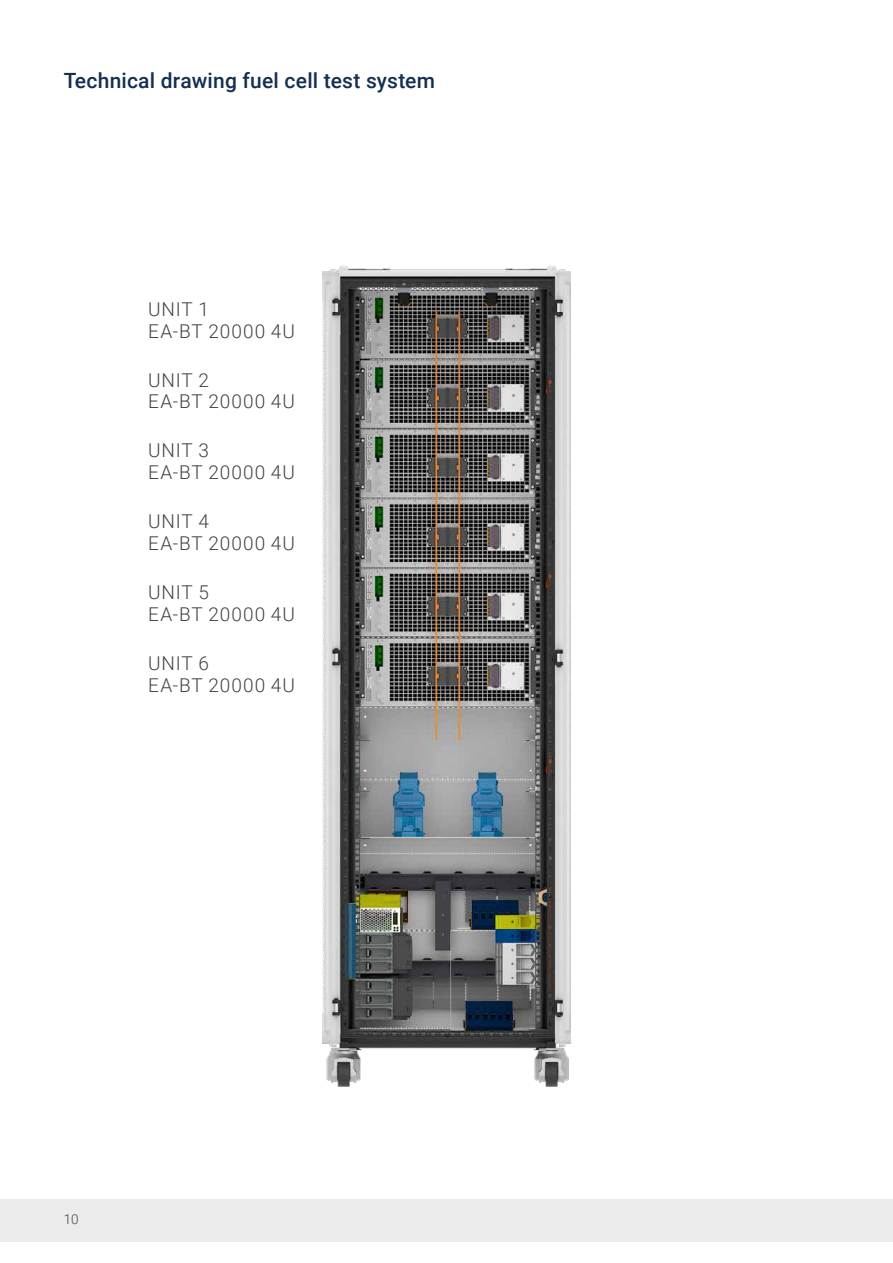
<style>
.page{position:relative;width:893px;height:1263px;background:#fff}
.page>*{position:absolute;margin:0;border:0;box-sizing:border-box;transform-origin:0 0}
.t1{font:500 21px "Roboto";letter-spacing:.01em;color:#142f52}
.t2{font:300 19.05px/21.9px "Roboto";letter-spacing:.05em;color:#414343}
.t3{font:300 13.5px "Roboto";color:#414343}
</style>
<div class="page">
<div style="left:0;top:1199px;width:893px;height:43px;background:#ebebec"></div>
<img style="left:323px;top:265px;width:247px;height:822px">
<p class="t1" style="left:64px;top:66px;width:373px">Technical drawing fuel cell test system</p>
<p class="t2" style="left:148px;top:297px;width:148px">UNIT 1<br>EA-BT 20000 4U</p>
<p class="t2" style="left:148px;top:368px;width:148px">UNIT 2<br>EA-BT 20000 4U</p>
<p class="t2" style="left:148px;top:439px;width:148px">UNIT 3<br>EA-BT 20000 4U</p>
<p class="t2" style="left:148px;top:510px;width:148px">UNIT 4<br>EA-BT 20000 4U</p>
<p class="t2" style="left:148px;top:580px;width:148px">UNIT 5<br>EA-BT 20000 4U</p>
<p class="t2" style="left:148px;top:651px;width:148px">UNIT 6<br>EA-BT 20000 4U</p>
<p class="t3" style="left:64px;top:1209px;width:16px">10</p>
</div>
